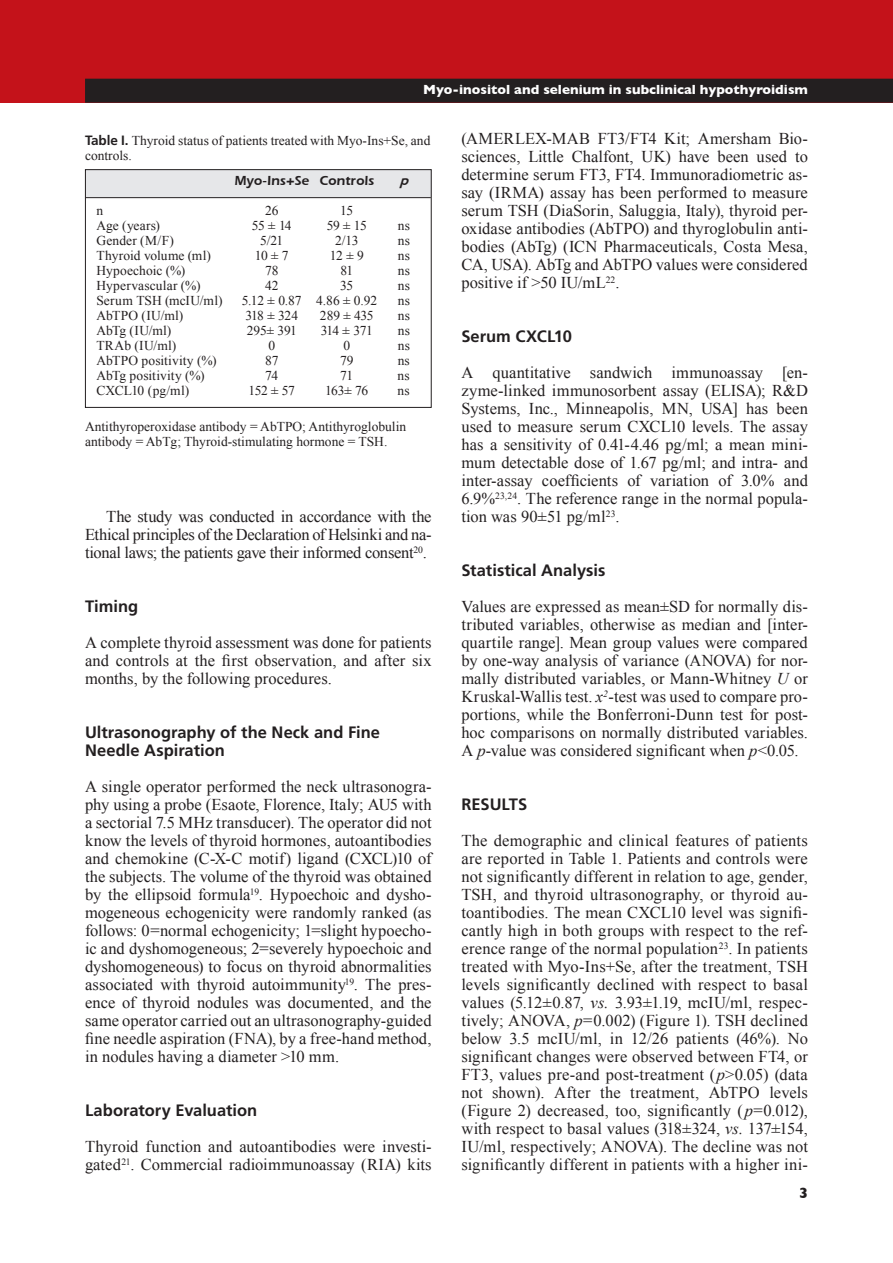
<style>
.page{position:relative;width:893px;height:1263px;background:#fff}
.page>*{position:absolute;margin:0;border:0;box-sizing:border-box;transform-origin:0 0}
.t1{font:16.5px/18px "Times New Roman";color:#231f20;text-align:justify}
.t2{font:700 16.5px/18px "Frutiger";color:#231f20}
.t3{font:700 15px "Gill Sans";color:#231f20}
.t4{font:13.5px/15px "Times New Roman";color:#231f20}
.t5{font:700 13.5px "Gill Sans";color:#fff}
.t6{font:13.5px "Eras Demi";letter-spacing:.01em;color:#231f20}
.t7{font:italic 13.5px "Eras Demi";color:#231f20}
.s1{font-family:"Frutiger";font-weight:700}
.s2{font-style:italic}
</style>
<div class="page">
<div style="left:0;top:0;width:893px;height:103px;background:#c4121a"></div>
<div style="left:85px;top:79px;width:808px;height:24px;background:#231f20"></div>
<div style="left:85px;top:170px;width:347px;height:27px;background:#e6e7e9"></div>
<div style="left:85px;top:169px;width:347px;height:239px;border:1px solid #231f20"></div>
<hr style="left:85px;top:197px;width:346px;height:1px;background:#231f20">
<p class="t5" style="left:423px;top:79px;width:386px">Myo-inositol and selenium in subclinical hypothyroidism</p>
<p class="t4" style="left:85px;top:132px;width:347px"><span class="s1">Table I.</span> Thyroid status of patients treated with Myo-Ins+Se, and controls.</p>
<p class="t6" style="left:234px;top:172px;width:141px">Myo-Ins+Se Controls</p>
<p class="t7" style="left:400px;top:172px;width:10px">p</p>
<p class="t4" style="left:96px;top:203px;width:8px">n</p>
<p class="t4" style="left:265px;top:203px;width:15px">26</p>
<p class="t4" style="left:340px;top:203px;width:14px">15</p>
<p class="t4" style="left:96px;top:218px;width:65px">Age (years)</p>
<p class="t4" style="left:252px;top:218px;width:41px">55 ± 14</p>
<p class="t4" style="left:327px;top:218px;width:42px">59 ± 15</p>
<p class="t4" style="left:398px;top:218px;width:14px">ns</p>
<p class="t4" style="left:96px;top:233px;width:79px">Gender (M/F)</p>
<p class="t4" style="left:260px;top:233px;width:25px">5/21</p>
<p class="t4" style="left:335px;top:233px;width:25px">2/13</p>
<p class="t4" style="left:398px;top:233px;width:14px">ns</p>
<p class="t4" style="left:96px;top:248px;width:116px">Thyroid volume (ml)</p>
<p class="t4" style="left:255px;top:248px;width:35px">10 ± 7</p>
<p class="t4" style="left:330px;top:248px;width:36px">12 ± 9</p>
<p class="t4" style="left:398px;top:248px;width:14px">ns</p>
<p class="t4" style="left:96px;top:263px;width:90px">Hypoechoic (%)</p>
<p class="t4" style="left:265px;top:263px;width:15px">78</p>
<p class="t4" style="left:340px;top:263px;width:14px">81</p>
<p class="t4" style="left:398px;top:263px;width:14px">ns</p>
<p class="t4" style="left:96px;top:278px;width:106px">Hypervascular (%)</p>
<p class="t4" style="left:265px;top:278px;width:15px">42</p>
<p class="t4" style="left:340px;top:278px;width:15px">35</p>
<p class="t4" style="left:398px;top:278px;width:14px">ns</p>
<p class="t4" style="left:96px;top:293px;width:128px">Serum TSH (mcIU/ml)</p>
<p class="t4" style="left:242px;top:293px;width:137px">5.12 ± 0.87 4.86 ± 0.92</p>
<p class="t4" style="left:398px;top:293px;width:14px">ns</p>
<p class="t4" style="left:96px;top:308px;width:88px">AbTPO (IU/ml)</p>
<p class="t4" style="left:245px;top:308px;width:54px">318 ± 324</p>
<p class="t4" style="left:320px;top:308px;width:55px">289 ± 435</p>
<p class="t4" style="left:398px;top:308px;width:14px">ns</p>
<p class="t4" style="left:96px;top:323px;width:77px">AbTg (IU/ml)</p>
<p class="t4" style="left:247px;top:323px;width:52px">295± 391</p>
<p class="t4" style="left:321px;top:323px;width:54px">314 ± 371</p>
<p class="t4" style="left:398px;top:323px;width:14px">ns</p>
<p class="t4" style="left:96px;top:338px;width:81px">TRAb (IU/ml)</p>
<p class="t4" style="left:268px;top:338px;width:8px">0</p>
<p class="t4" style="left:343px;top:338px;width:8px">0</p>
<p class="t4" style="left:398px;top:338px;width:14px">ns</p>
<p class="t4" style="left:96px;top:353px;width:122px">AbTPO positivity (%)</p>
<p class="t4" style="left:265px;top:353px;width:15px">87</p>
<p class="t4" style="left:340px;top:353px;width:15px">79</p>
<p class="t4" style="left:398px;top:353px;width:14px">ns</p>
<p class="t4" style="left:96px;top:368px;width:110px">AbTg positivity (%)</p>
<p class="t4" style="left:265px;top:368px;width:14px">74</p>
<p class="t4" style="left:340px;top:368px;width:15px">71</p>
<p class="t4" style="left:398px;top:368px;width:14px">ns</p>
<p class="t4" style="left:96px;top:383px;width:94px">CXCL10 (pg/ml)</p>
<p class="t4" style="left:248px;top:383px;width:48px">152 ± 57</p>
<p class="t4" style="left:325px;top:383px;width:45px">163± 76</p>
<p class="t4" style="left:398px;top:383px;width:14px">ns</p>
<p class="t4" style="left:85px;top:419px;width:323px">Antithyroperoxidase antibody = AbTPO; Antithyroglobulin antibody = AbTg; Thyroid-stimulating hormone = TSH.</p>
<p class="t1" style="left:85px;top:507px;width:348px;text-indent:21px">The study was conducted in accordance with the Ethical principles of the Declaration of Helsinki and na&shy;tional laws; the patients gave their informed consent<sup>20</sup>.</p>
<p class="t2" style="left:85px;top:597px;width:55px">Timing</p>
<p class="t1" style="left:85px;top:633px;width:348px">A complete thyroid assessment was done for patients and controls at the first observation, and after six months, by the following procedures.</p>
<p class="t2" style="left:85px;top:723px;width:296px">Ultrasonography of the Neck and Fine<br>Needle Aspiration</p>
<p class="t1" style="left:85px;top:777px;width:348px">A single operator performed the neck ultrasonogra&shy;phy using a probe (Esaote, Florence, Italy; AU5 with a sectorial 7.5 MHz transducer). The operator did not know the levels of thyroid hormones, autoantibodies and chemokine (C-X-C motif) ligand (CXCL)10 of the subjects. The volume of the thyroid was obtained by the ellipsoid formula<sup>19</sup>. Hypoechoic and dysho&shy;mogeneous echogenicity were randomly ranked (as follows: 0=normal echogenicity; 1=slight hypoecho&shy;ic and dyshomogeneous; 2=severely hypoechoic and dyshomogeneous) to focus on thyroid abnormalities associated with thyroid autoimmunity<sup>19</sup>. The pres&shy;ence of thyroid nodules was documented, and the same operator carried out an ultrasonography-guided fine needle aspiration (FNA), by a free-hand method, in nodules having a diameter &gt;10 mm.</p>
<p class="t2" style="left:85px;top:1101px;width:174px">Laboratory Evaluation</p>
<p class="t1" style="left:85px;top:1137px;width:348px">Thyroid function and autoantibodies were investi&shy;gated<sup>21</sup>. Commercial radioimmunoassay (RIA) kits</p>
<p class="t1" style="left:461px;top:129px;width:348px">(AMERLEX-MAB FT3/FT4 Kit; Amersham Bio&shy;sciences, Little Chalfont, UK) have been used to determine serum FT3, FT4. Immunoradiometric as&shy;say (IRMA) assay has been performed to measure serum TSH (DiaSorin, Saluggia, Italy), thyroid per&shy;oxidase antibodies (AbTPO) and thyroglobulin anti&shy;bodies (AbTg) (ICN Pharmaceuticals, Costa Mesa, CA, USA). AbTg and AbTPO values were considered positive if &gt;50 IU/mL<sup>22</sup>.</p>
<p class="t2" style="left:461px;top:327px;width:112px">Serum CXCL10</p>
<p class="t1" style="left:461px;top:363px;width:348px">A quantitative sandwich immunoassay [en&shy;zyme-linked immunosorbent assay (ELISA); R&amp;D Systems, Inc., Minneapolis, MN, USA] has been used to measure serum CXCL10 levels. The assay has a sensitivity of 0.41-4.46 pg/ml; a mean mini&shy;mum detectable dose of 1.67 pg/ml; and intra- and inter-assay coefficients of variation of 3.0% and 6.9%<sup>23,24</sup>. The reference range in the normal popula&shy;tion was 90±51 pg/ml<sup>23</sup>.</p>
<p class="t2" style="left:461px;top:561px;width:146px">Statistical Analysis</p>
<p class="t1" style="left:461px;top:597px;width:348px">Values are expressed as mean±SD for normally dis&shy;tributed variables, otherwise as median and [inter&shy;quartile range]. Mean group values were compared by one-way analysis of variance (ANOVA) for nor&shy;mally distributed variables, or Mann-Whitney <span class="s2">U</span> or Kruskal-Wallis test. <span class="s2">x</span><sup>2</sup>-test was used to compare pro&shy;portions, while the Bonferroni-Dunn test for post&shy;hoc comparisons on normally distributed variables.<br>A <span class="s2">p</span>-value was considered significant when <span class="s2">p</span>&lt;0.05.</p>
<p class="t2" style="left:461px;top:795px;width:68px">RESULTS</p>
<p class="t1" style="left:461px;top:831px;width:348px">The demographic and clinical features of patients are reported in Table 1. Patients and controls were not significantly different in relation to age, gender, TSH, and thyroid ultrasonography, or thyroid au&shy;toantibodies. The mean CXCL10 level was signifi&shy;cantly high in both groups with respect to the ref&shy;erence range of the normal population<sup>23</sup>. In patients treated with Myo-Ins+Se, after the treatment, TSH levels significantly declined with respect to basal values (5.12±0.87, <span class="s2">vs.</span> 3.93±1.19, mcIU/ml, respec&shy;tively; ANOVA, <span class="s2">p</span>=0.002) (Figure 1). TSH declined below 3.5 mcIU/ml, in 12/26 patients (46%). No significant changes were observed between FT4, or FT3, values pre-and post-treatment (<span class="s2">p</span>&gt;0.05) (data not shown). After the treatment, AbTPO levels (Figure 2) decreased, too, significantly (<span class="s2">p</span>=0.012), with respect to basal values (318±324, <span class="s2">vs.</span> 137±154, IU/ml, respectively; ANOVA). The decline was not significantly different in patients with a higher ini-</p>
<p class="t3" style="left:799px;top:1181px;width:10px">3</p>
</div>
